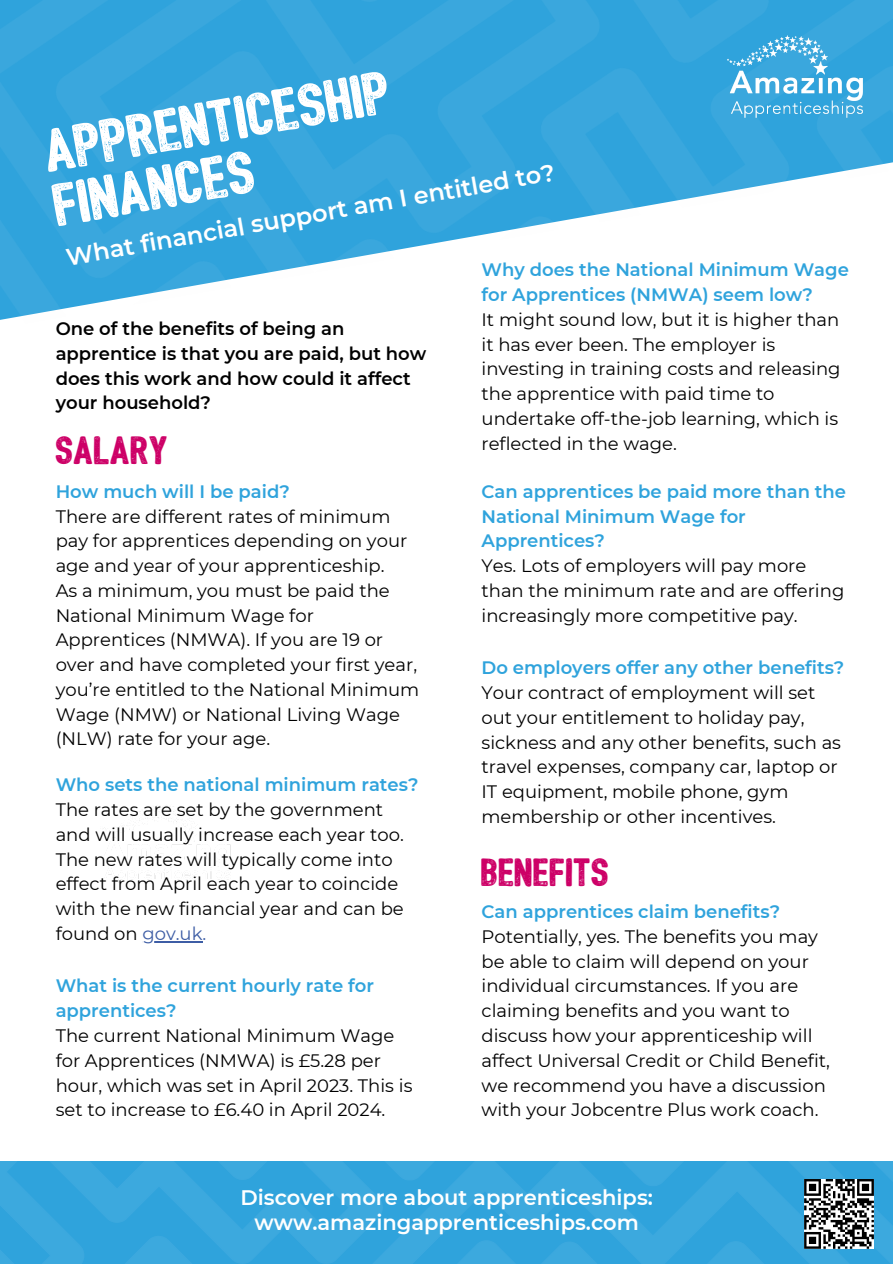
<style>
.page{position:relative;width:893px;height:1264px;background:#fff}
.page>*{position:absolute;margin:0;border:0;box-sizing:border-box;transform-origin:0 0}
.t1{font:57.45px "Bushcraft textured";color:#fff}
.t2{font:37.5px "Bushcraft textured";color:#cd0067}
.t3{font:600 24px "Montserrat";color:#fff}
.t4{font:600 21px/24.8px "Montserrat";color:#fff;text-align:center}
.t5{font:18px/24.8px "Montserrat";color:#000}
.t6{font:600 18px/24.8px "Montserrat";color:#2fa3dc}
.t7{font:600 18px/24.8px "Montserrat";color:#000}
.s1{color:#3d5da5}
</style>
<div class="page">
<img style="left:0;top:0;width:892px;height:320px">
<img style="left:0;top:1161px;width:892px;height:102px">
<img style="left:103px;top:805px;width:128px;height:78px">
<img style="left:715px;top:17px;width:159px;height:119px">
<svg style="left:804px;top:1178px;width:69px;height:70px"></svg>
<hr style="left:142px;top:941px;width:60px;height:1px;background:#3d5da5">
<h3 class="t1" style="left:41px;top:130px;width:352px;rotate:-10deg">APPRENTICESHIP</h3>
<h3 class="t1" style="left:51px;top:184px;width:205px;rotate:-10deg">FINANCES</h3>
<h1 class="t3" style="left:64px;top:243px;width:497px;rotate:-10deg">What financial support am I entitled to?</h1>
<p class="t6" style="left:481px;top:257px;width:369px">Why does the National Minimum Wage for Apprentices (NMWA) seem low?</p>
<p class="t5" style="left:481px;top:307px;width:360px">It might sound low, but it is higher than it has ever been. The employer is investing in training costs and releasing the apprentice with paid time to undertake off-the-job learning, which is reflected in the wage.</p>
<p class="t6" style="left:481px;top:479px;width:366px">Can apprentices be paid more than the<br>National Minimum Wage for<br>Apprentices?</p>
<p class="t5" style="left:481px;top:553px;width:364px">Yes. Lots of employers will pay more than the minimum rate and are offering increasingly more competitive pay.</p>
<p class="t6" style="left:481px;top:655px;width:364px">Do employers offer any other benefits?</p>
<p class="t5" style="left:481px;top:680px;width:361px">Your contract of employment will set out your entitlement to holiday pay, sickness and any other benefits, such as travel expenses, company car, laptop or IT equipment, mobile phone, gym membership or other incentives.</p>
<p class="t7" style="left:56px;top:316px;width:372px">One of the benefits of being an apprentice is that you are paid, but how does this work and how could it affect your household?</p>
<p class="t2" style="left:56px;top:435px;width:114px">SALARY</p>
<p class="t6" style="left:56px;top:479px;width:236px">How much will I be paid?</p>
<h5 class="t5" style="left:56px;top:504px;width:353px">There are different rates of minimum pay for apprentices depending on your age and year of your apprenticeship.</h5>
<h2 class="t5" style="left:56px;top:578px;width:365px">As a minimum, you must be paid the National Minimum Wage for Apprentices (NMWA). If you are 19 or over and have completed your first year, you’re entitled to the National Minimum Wage (NMW) or National Living Wage (NLW) rate for your age.</h2>
<p class="t6" style="left:56px;top:772px;width:364px">Who sets the national minimum rates?</p>
<p class="t5" style="left:56px;top:797px;width:349px">The rates are set by the government and will usually increase each year too.<br>The new rates will typically come into effect from April each year to coincide with the new financial year and can be found on <span class="s1">gov.uk.</span></p>
<p class="t2" style="left:481px;top:858px;width:130px">BENEFITS</p>
<p class="t6" style="left:481px;top:899px;width:300px">Can apprentices claim benefits?</p>
<h2 class="t5" style="left:481px;top:924px;width:350px">Potentially, yes. The benefits you may be able to claim will depend on your individual circumstances. If you are claiming benefits and you want to discuss how your apprenticeship will affect Universal Credit or Child Benefit, we recommend you have a discussion with your Jobcentre Plus work coach.</h2>
<p class="t6" style="left:56px;top:973px;width:320px">What is the current hourly rate for apprentices?</p>
<p class="t5" style="left:56px;top:1023px;width:358px">The current National Minimum Wage for Apprentices (NMWA) is £5.28 per hour, which was set in April 2023. This is set to increase to £6.40 in April 2024.</p>
<p class="t4" style="left:240px;top:1184px;width:414px">Discover more about apprenticeships: www.amazingapprenticeships.com</p>
</div>
